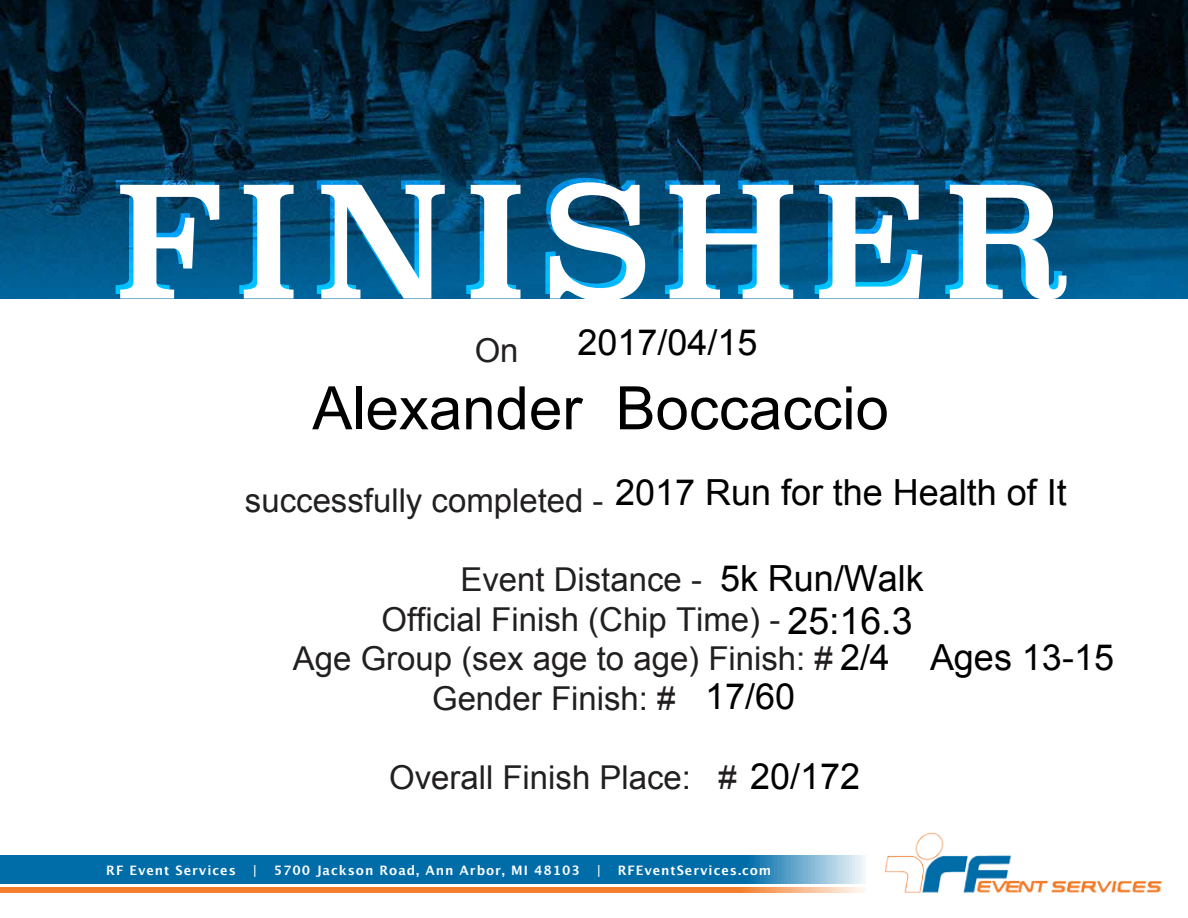
<style>
.page{position:relative;width:1188px;height:918px;background:#fff}
.page>*{position:absolute;margin:0;border:0;box-sizing:border-box;transform-origin:0 0}
.t1{font:153px "Superclarendon";letter-spacing:.1em;color:#fff}
.t2{font:60px "Arial";color:#000}
.t3{font:37.5px "Arial";color:#000}
.t4{font:36px "Arial";color:#000}
.t5{font:32.85px "Arial";color:#221f20}
.t6{font:700 13.05px "Lucida Grande";letter-spacing:.075em;color:#fff}
.s1{font-size:36px;color:#000}
</style>
<div class="page">
<img style="left:0;top:0;width:1188px;height:298px">
<img style="left:884px;top:832px;width:278px;height:61px">
<svg style="left:0;top:856px;width:865px;height:27px;background:#1076ae"></svg>
<svg style="left:0;top:887px;width:865px;height:5px;background:#f48739"></svg>
<h1 class="t1" style="left:110px;top:135px;width:957px">FINISHER</h1>
<p class="t5" style="left:475px;top:328px;width:45px">On</p>
<p class="t4" style="left:578px;top:323px;width:182px">2017/04/15</p>
<h2 class="t2" style="left:312px;top:375px;width:578px">Alexander Boccaccio</h2>
<p class="t5" style="left:245px;top:479px;width:360px">successfully completed -</p>
<p class="t4" style="left:615px;top:473px;width:453px">2017 Run for the Health of It</p>
<p class="t4" style="left:720px;top:558px;width:205px">5k Run/Walk</p>
<p class="t5" style="left:460px;top:558px;width:243px">Event Distance -</p>
<p class="t5" style="left:382px;top:598px;width:400px">Official Finish (Chip Time) -</p>
<p class="t5" style="left:293px;top:637px;width:599px">Age Group (sex age to age) Finish: # <span class="s1">2/4</span></p>
<p class="t5" style="left:432px;top:677px;width:245px">Gender Finish: #</p>
<p class="t3" style="left:788px;top:600px;width:127px">25:16.3</p>
<p class="t4" style="left:930px;top:638px;width:186px">Ages 13-15</p>
<p class="t4" style="left:705px;top:677px;width:92px">17/60</p>
<p class="t5" style="left:389px;top:756px;width:472px">Overall Finish Place: # <span class="s1">20/172</span></p>
<p class="t6" style="left:106px;top:860px;width:131px">RF Event Services</p>
<p class="t6" style="left:252px;top:860px;width:6px">|</p>
<p class="t6" style="left:274px;top:860px;width:308px">5700 Jackson Road, Ann Arbor, MI 48103</p>
<p class="t6" style="left:596px;top:860px;width:6px">|</p>
<p class="t6" style="left:618px;top:860px;width:155px">RFEventServices.com</p>
</div>
